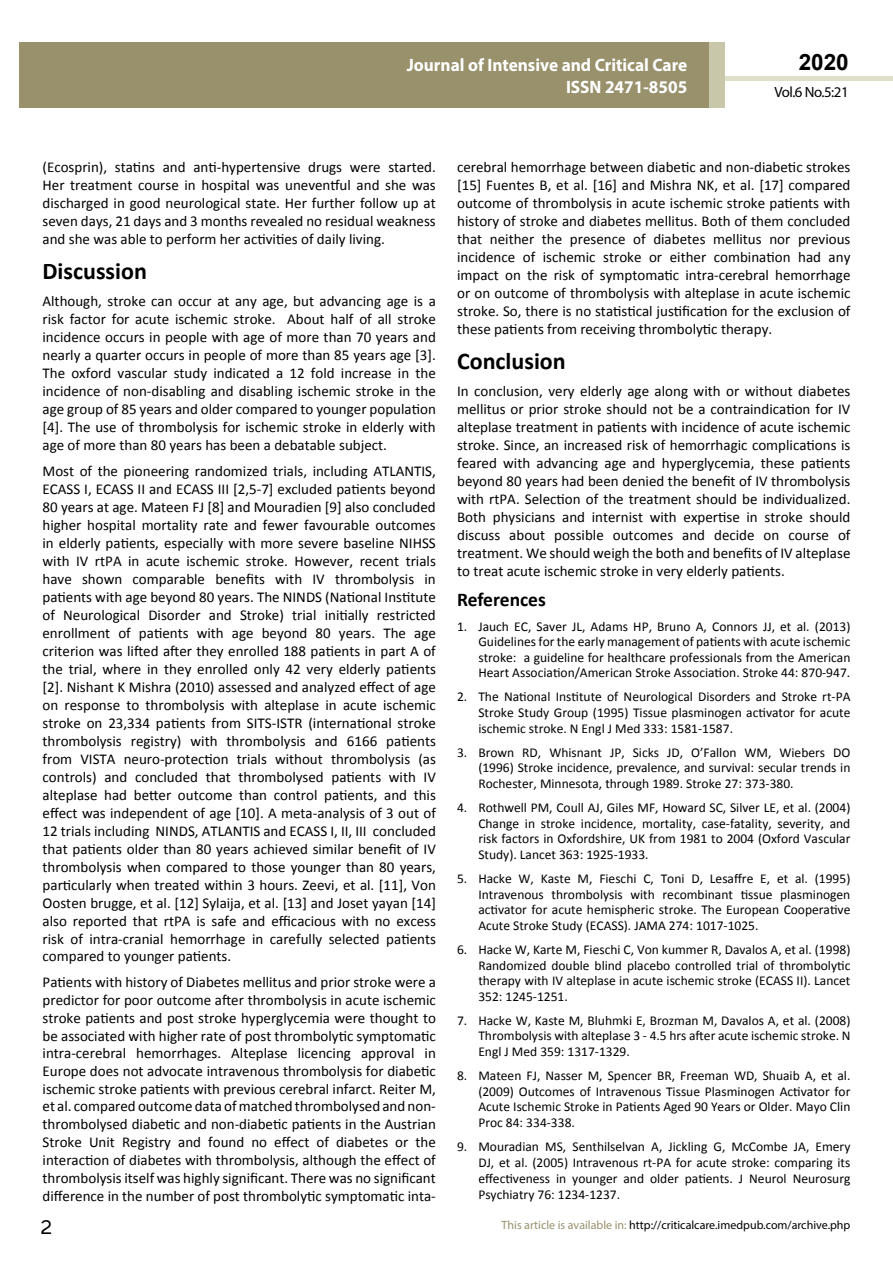
<style>
.page{position:relative;width:893px;height:1263px;background:#fff}
.page>*{position:absolute;margin:0;border:0;box-sizing:border-box;transform-origin:0 0}
.t1{font:25.5px "Tunga";color:#000}
.t2{font:700 24px "Calibri";color:#000}
.t3{font:700 22.5px "Arial";color:#000}
.t4{font:700 19.5px "Calibri";color:#000}
.t5{font:700 18px/21.6px "Myriad Pro";color:#fff;text-align:right;scale:.96 1}
.t6{font:15px/18px "Calibri";color:#000;text-align:justify}
.t7{font:14.85px "Myriad Pro";letter-spacing:-.03em;color:#000}
.t8{font:13.5px/15.6px "Calibri";color:#000;text-align:justify}
.t9{font:12px "Myriad Pro";color:#000}
.s1{color:#98916c}
</style>
<div class="page">
<div style="left:725px;top:76px;width:168px;height:5px;background:#dfdec9"></div>
<div style="left:19px;top:42px;width:690px;height:66px;background:#98916c"></div>
<div style="left:709px;top:42px;width:16px;height:66px;background:#c9c7a9"></div>
<p class="t5" style="left:517px;top:53px;width:198px">ARCHIVOS DE MEDICINA<br>ISSN 1698-9465</p>
<h3 class="t3" style="left:799px;top:47px;width:52px">2020</h3>
<p class="t5" style="left:407px;top:54px;width:294px">Journal of Intensive and Critical Care<br>ISSN 2471-8505</p>
<p class="t7" style="left:774px;top:83px;width:76px">Vol.6 No.5:21</p>
<p class="t6" style="left:42px;top:158px;width:395px">(Ecosprin), statins and anti-hypertensive drugs were started.<br>Her treatment course in hospital was uneventful and she was discharged in good neurological state. Her further follow up at seven days, 21 days and 3 months revealed no residual weakness and she was able to perform her activities of daily living.</p>
<h2 class="t2" style="left:43px;top:256px;width:106px">Discussion</h2>
<p class="t6" style="left:43px;top:291px;width:395px">Although, stroke can occur at any age, but advancing age is a risk factor for acute ischemic stroke. About half of all stroke incidence occurs in people with age of more than 70 years and nearly a quarter occurs in people of more than 85 years age [3].<br>The oxford vascular study indicated a 12 fold increase in the incidence of non-disabling and disabling ischemic stroke in the age group of 85 years and older compared to younger population [4]. The use of thrombolysis for ischemic stroke in elderly with age of more than 80 years has been a debatable subject.</p>
<p class="t6" style="left:42px;top:462px;width:395px">Most of the pioneering randomized trials, including ATLANTIS, ECASS I, ECASS II and ECASS III [2,5-7] excluded patients beyond 80 years at age. Mateen FJ [8] and Mouradien [9] also concluded higher hospital mortality rate and fewer favourable outcomes in elderly patients, especially with more severe baseline NIHSS with IV rtPA in acute ischemic stroke. However, recent trials have shown comparable benefits with IV thrombolysis in patients with age beyond 80 years. The NINDS (National Institute of Neurological Disorder and Stroke) trial initially restricted enrollment of patients with age beyond 80 years. The age criterion was lifted after they enrolled 188 patients in part A of the trial, where in they enrolled only 42 very elderly patients [2]. Nishant K Mishra (2010) assessed and analyzed effect of age on response to thrombolysis with alteplase in acute ischemic stroke on 23,334 patients from SITS-ISTR (international stroke thrombolysis registry) with thrombolysis and 6166 patients from VISTA neuro-protection trials without thrombolysis (as controls) and concluded that thrombolysed patients with IV alteplase had better outcome than control patients, and this effect was independent of age [10]. A meta-analysis of 3 out of 12 trials including NINDS, ATLANTIS and ECASS I, II, III concluded that patients older than 80 years achieved similar benefit of IV thrombolysis when compared to those younger than 80 years, particularly when treated within 3 hours. Zeevi, et al. [11], Von Oosten brugge, et al. [12] Sylaija, et al. [13] and Joset yayan [14] also reported that rtPA is safe and efficacious with no excess risk of intra-cranial hemorrhage in carefully selected patients compared to younger patients.</p>
<p class="t6" style="left:43px;top:973px;width:395px">Patients with history of Diabetes mellitus and prior stroke were a predictor for poor outcome after thrombolysis in acute ischemic stroke patients and post stroke hyperglycemia were thought to be associated with higher rate of post thrombolytic symptomatic intra-cerebral hemorrhages. Alteplase licencing approval in Europe does not advocate intravenous thrombolysis for diabetic ischemic stroke patients with previous cerebral infarct. Reiter M, et al. compared outcome data ofmatched thrombolysed and non&shy;thrombolysed diabetic and non-diabetic patients in the Austrian Stroke Unit Registry and found no effect of diabetes or the interaction of diabetes with thrombolysis, although the effect of thrombolysis itself was highly significant. There was no significant difference in the number of post thrombolytic symptomatic inta-</p>
<p class="t6" style="left:457px;top:158px;width:395px">cerebral hemorrhage between diabetic and non-diabetic strokes [15] Fuentes B, et al. [16] and Mishra NK, et al. [17] compared outcome of thrombolysis in acute ischemic stroke patients with history of stroke and diabetes mellitus. Both of them concluded that neither the presence of diabetes mellitus nor previous incidence of ischemic stroke or either combination had any impact on the risk of symptomatic intra-cerebral hemorrhage or on outcome of thrombolysis with alteplase in acute ischemic stroke. So, there is no statistical justification for the exclusion of these patients from receiving thrombolytic therapy.</p>
<h2 class="t2" style="left:457px;top:346px;width:110px">Conclusion</h2>
<p class="t6" style="left:457px;top:381px;width:395px">In conclusion, very elderly age along with or without diabetes mellitus or prior stroke should not be a contraindication for IV alteplase treatment in patients with incidence of acute ischemic stroke. Since, an increased risk of hemorrhagic complications is feared with advancing age and hyperglycemia, these patients beyond 80 years had been denied the benefit of IV thrombolysis with rtPA. Selection of the treatment should be individualized.<br>Both physicians and internist with expertise in stroke should discuss about possible outcomes and decide on course of treatment. We should weigh the both and benefits of IV alteplase to treat acute ischemic stroke in very elderly patients.</p>
<h3 class="t4" style="left:457px;top:587px;width:90px">References</h3>
<p class="t8" style="left:478px;top:618px;width:374px;text-indent:-21px">1. Jauch EC, Saver JL, Adams HP, Bruno A, Connors JJ, et al. (2013)<br>Guidelines for the early management of patients with acute ischemic stroke: a guideline for healthcare professionals from the American Heart Association/American Stroke Association. Stroke 44: 870-947.</p>
<p class="t8" style="left:478px;top:688px;width:374px;text-indent:-21px">2. The National Institute of Neurological Disorders and Stroke rt-PA Stroke Study Group (1995) Tissue plasminogen activator for acute ischemic stroke. N Engl J Med 333: 1581-1587.</p>
<p class="t8" style="left:478px;top:744px;width:374px;text-indent:-21px">3. Brown RD, Whisnant JP, Sicks JD, O’Fallon WM, Wiebers DO (1996) Stroke incidence, prevalence, and survival: secular trends in Rochester, Minnesota, through 1989. Stroke 27: 373-380.</p>
<p class="t8" style="left:478px;top:799px;width:374px;text-indent:-21px">4. Rothwell PM, Coull AJ, Giles MF, Howard SC, Silver LE, et al. (2004)<br>Change in stroke incidence, mortality, case-fatality, severity, and risk factors in Oxfordshire, UK from 1981 to 2004 (Oxford Vascular Study). Lancet 363: 1925-1933.</p>
<p class="t8" style="left:478px;top:870px;width:374px;text-indent:-21px">5. Hacke W, Kaste M, Fieschi C, Toni D, Lesaffre E, et al. (1995)<br>Intravenous thrombolysis with recombinant tissue plasminogen activator for acute hemispheric stroke. The European Cooperative Acute Stroke Study (ECASS). JAMA 274: 1017-1025.</p>
<p class="t8" style="left:478px;top:941px;width:374px;text-indent:-21px">6. Hacke W, Karte M, Fieschi C, Von kummer R, Davalos A, et al. (1998)<br>Randomized double blind placebo controlled trial of thrombolytic therapy with IV alteplase in acute ischemic stroke (ECASS II). Lancet 352: 1245-1251.</p>
<p class="t8" style="left:478px;top:1012px;width:374px;text-indent:-21px">7. Hacke W, Kaste M, Bluhmki E, Brozman M, Davalos A, et al. (2008)<br>Thrombolysis with alteplase 3 - 4.5 hrs after acute ischemic stroke. N Engl J Med 359: 1317-1329.</p>
<p class="t8" style="left:478px;top:1067px;width:374px;text-indent:-21px">8. Mateen FJ, Nasser M, Spencer BR, Freeman WD, Shuaib A, et al. (2009) Outcomes of Intravenous Tissue Plasminogen Activator for Acute Ischemic Stroke in Patients Aged 90 Years or Older. Mayo Clin Proc 84: 334-338.</p>
<p class="t8" style="left:478px;top:1138px;width:374px;line-height:16px;text-indent:-21px">9. Mouradian MS, Senthilselvan A, Jickling G, McCombe JA, Emery DJ, et al. (2005) Intravenous rt-PA for acute stroke: comparing its effectiveness in younger and older patients. J Neurol Neurosurg Psychiatry 76: 1234-1237.</p>
<h1 class="t1" style="left:41px;top:1210px;width:13px">2</h1>
<p class="t9" style="left:502px;top:1218px;width:350px"><span class="s1">This article is available in:</span> http://criticalcare.imedpub.com/archive.php</p>
</div>
